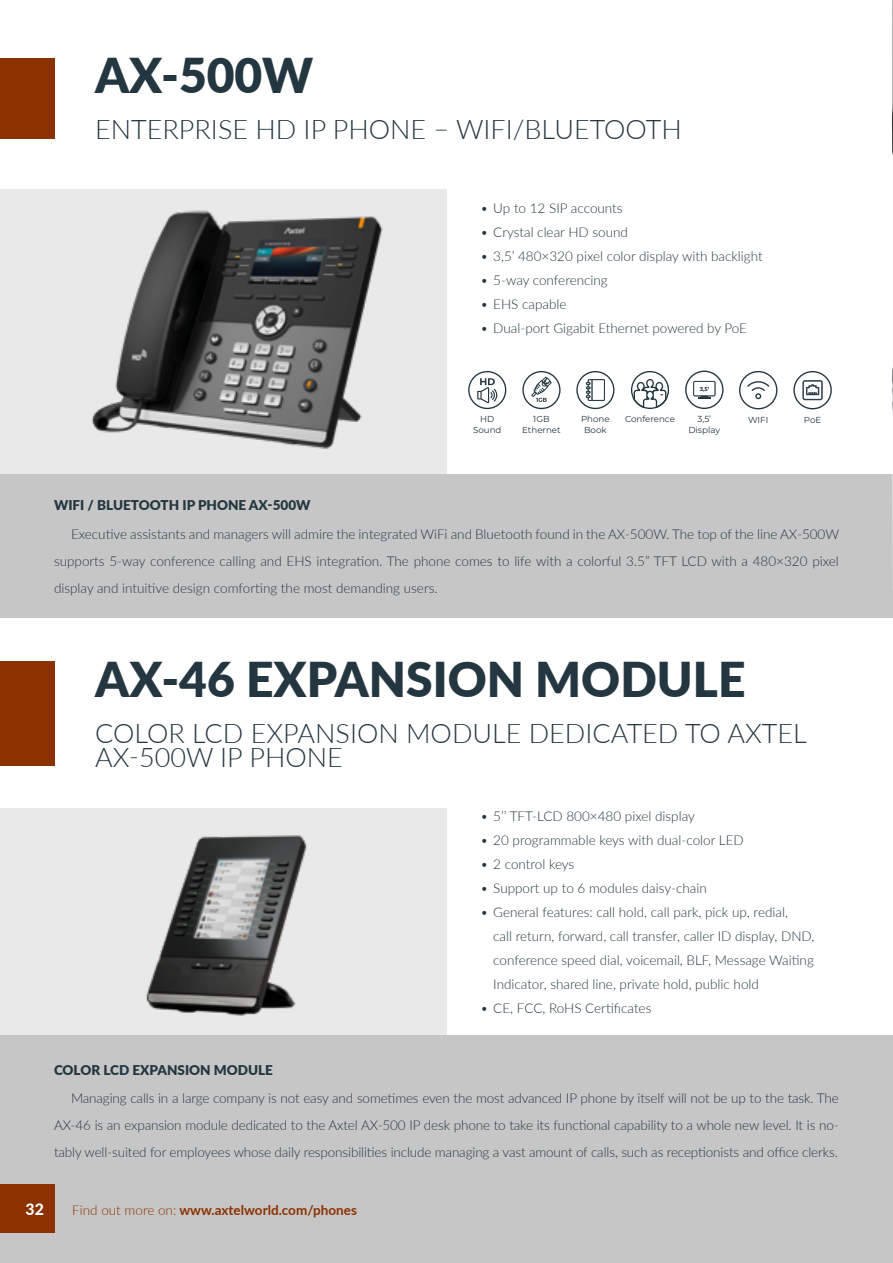
<style>
.page{position:relative;width:893px;height:1263px;background:#fff}
.page>*{position:absolute;margin:0;border:0;box-sizing:border-box;transform-origin:0 0}
.t1{font:900 48px "Lato";color:#243741}
.t2{font:300 27px/24px "Lato";color:#243741}
.t3{font:800 15.75px "Lato";color:#fff}
.t4{font:300 13.5px/27px "Lato";color:#243741;text-align:justify}
.t5{font:900 13.5px "Lato";color:#243741}
.t6{font:700 13.5px "Lato";color:#8c3100}
.t7{font:8.7px/10.4px "Montserrat";color:#243741;text-align:center}
.t8{font:700 5.7px "Montserrat";color:#243741}
.s1{font-weight:300}
</style>
<div class="page">
<div style="left:0;top:189px;width:446px;height:429px;background:#e9e9e9"></div>
<div style="left:0;top:809px;width:446px;height:454px;background:#e9e9e9"></div>
<div style="left:0;top:474px;width:893px;height:144px;background:#c6c6c6"></div>
<div style="left:0;top:1035px;width:893px;height:228px;background:#c6c6c6"></div>
<div style="left:0;top:58px;width:54px;height:81px;background:#8c3100"></div>
<div style="left:0;top:661px;width:54px;height:105px;background:#8c3100"></div>
<img style="left:91px;top:210px;width:292px;height:239px">
<img style="left:136px;top:808px;width:182px;height:208px">
<svg style="left:468px;top:371px;width:38px;height:38px"></svg>
<svg style="left:522px;top:371px;width:39px;height:38px"></svg>
<svg style="left:576px;top:371px;width:38px;height:38px"></svg>
<svg style="left:631px;top:371px;width:38px;height:38px"></svg>
<svg style="left:685px;top:371px;width:39px;height:38px"></svg>
<svg style="left:739px;top:371px;width:38px;height:38px"></svg>
<svg style="left:793px;top:371px;width:39px;height:38px"></svg>
<img style="left:892px;top:0;width:1px;height:566px">
<div style="left:0;top:1184px;width:55px;height:49px;background:#8c3100"></div>
<h1 class="t1" style="left:95px;top:39px;width:220px">AX-500W</h1>
<h2 class="t2" style="left:95px;top:116px;width:588px">ENTERPRISE HD IP PHONE – WIFI/BLUETOOTH</h2>
<p class="t4" style="left:480px;top:194px;width:144px">• Up to 12 SIP accounts</p>
<p class="t4" style="left:480px;top:218px;width:149px">• Crystal clear HD sound</p>
<p class="t4" style="left:480px;top:242px;width:284px">• 3,5’ 480×320 pixel color display with backlight</p>
<p class="t4" style="left:480px;top:266px;width:129px">• 5-way conferencing</p>
<p class="t4" style="left:480px;top:290px;width:87px">• EHS capable</p>
<p class="t4" style="left:480px;top:314px;width:268px">• Dual-port Gigabit Ethernet powered by PoE</p>
<p class="t5" style="left:54px;top:495px;width:258px">WIFI / BLUETOOTH IP PHONE AX-500W</p>
<p class="t8" style="left:700px;top:385px;width:11px">3,5’</p>
<p class="t7" style="left:473px;top:414px;width:30px">HD<br>Sound</p>
<p class="t7" style="left:522px;top:414px;width:40px">1GB<br>Ethernet</p>
<p class="t7" style="left:581px;top:414px;width:30px">Phone<br>Book</p>
<p class="t7" style="left:625px;top:413px;width:51px">Conference</p>
<p class="t7" style="left:688px;top:413px;width:33px">3,5’<br>Display</p>
<p class="t7" style="left:748px;top:414px;width:22px">WIFI</p>
<p class="t7" style="left:804px;top:414px;width:19px">PoE</p>
<p class="t4" style="left:54px;top:520px;width:787px;text-indent:17px">Executive assistants and managers will admire the integrated WiFi and Bluetooth found in the AX-500W. The top of the line AX-500W supports 5-way conference calling and EHS integration. The phone comes to life with a colorful 3.5” TFT LCD with a 480×320 pixel display and intuitive design comforting the most demanding users.</p>
<h1 class="t1" style="left:95px;top:643px;width:652px">AX-46 EXPANSION MODULE</h1>
<h2 class="t2" style="left:95px;top:720px;width:713px">COLOR LCD EXPANSION MODULE DEDICATED TO AXTEL<br>AX-500W IP PHONE</h2>
<p class="t5" style="left:54px;top:1060px;width:221px">COLOR LCD EXPANSION MODULE</p>
<p class="t4" style="left:480px;top:802px;width:216px">• 5’’ TFT-LCD 800×480 pixel display</p>
<p class="t4" style="left:480px;top:826px;width:265px">• 20 programmable keys with dual-color LED</p>
<p class="t4" style="left:480px;top:850px;width:95px">• 2 control keys</p>
<p class="t4" style="left:480px;top:874px;width:228px">• Support up to 6 modules daisy-chain</p>
<p class="t4" style="left:493px;top:899px;width:322px;line-height:24px;text-align:left;text-indent:-13px">• General features: call hold, call park, pick up, redial,<br>call return, forward, call transfer, caller ID display, DND, conference speed dial, voicemail, BLF, Message Waiting Indicator, shared line, private hold, public hold</p>
<p class="t4" style="left:480px;top:994px;width:172px">• CE, FCC, RoHS Certificates</p>
<p class="t4" style="left:54px;top:1084px;width:786px;text-indent:17px">Managing calls in a large company is not easy and sometimes even the most advanced IP phone by itself will not be up to the task. The AX-46 is an expansion module dedicated to the Axtel AX-500 IP desk phone to take its functional capability to a whole new level. It is no&shy;tably well-suited for employees whose daily responsibilities include managing a vast amount of calls, such as receptionists and office clerks.</p>
<p class="t3" style="left:26px;top:1197px;width:20px">32</p>
<p class="t6" style="left:72px;top:1200px;width:286px"><span class="s1">Find out more on:</span> www.axtelworld.com/phones</p>
</div>
